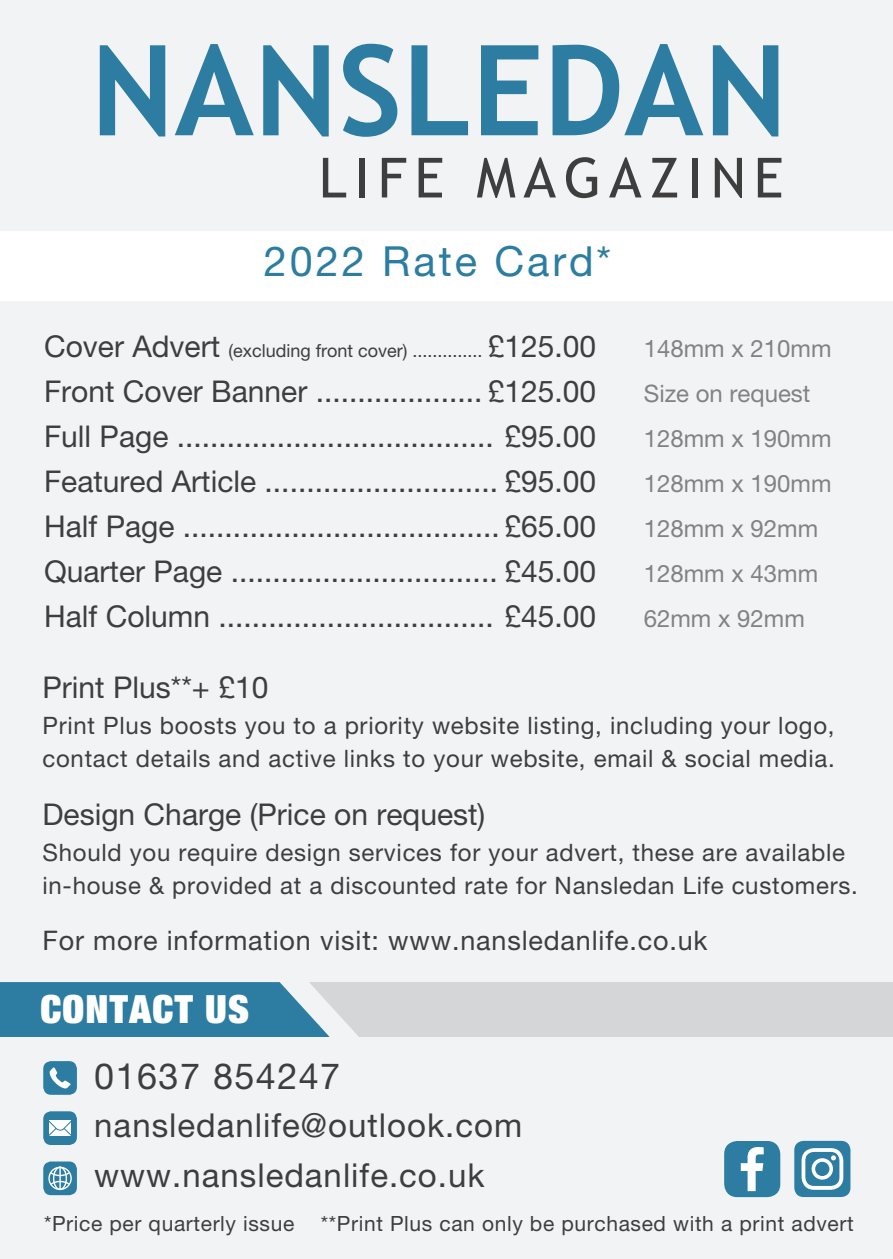
<style>
.page{position:relative;width:893px;height:1259px;background:#f2f3f4}
.page>*{position:absolute;margin:0;border:0;box-sizing:border-box;transform-origin:0 0}
.t1{font:700 125.7px "Trebuchet MS";color:#2c7da1}
.t2{font:55.5px "Trebuchet MS";letter-spacing:.14em;color:#3e3e3f}
.t3{font:41.4px "Helvetica Neue";letter-spacing:.07em;color:#2c7da1}
.t4{font:900 expanded 39px "Helvetica Neue";letter-spacing:.03em;color:#fff}
.t5{font:36px "Helvetica Neue";letter-spacing:.04em;color:#3e3e3f}
.t6{font:33px "Helvetica Neue";letter-spacing:.03em;color:#3e3e3f}
.t7{font:30px "Helvetica Neue";color:#3e3e3f}
.t8{font:27px "Helvetica Neue";letter-spacing:.03em;color:#3e3e3f}
.t9{font:24px/33px "Helvetica Neue";letter-spacing:.03em;color:#3e3e3f}
.t10{font:24px "Helvetica Neue";color:#808285}
.t11{font:21px "Helvetica Neue";letter-spacing:.03em;color:#3e3e3f}
.t12{font:18px "Helvetica Neue";color:#3e3e3f}
.s1{font-size:30px}
</style>
<div class="page">
<svg style="left:0;top:982px;width:893px;height:55px;background:#9cb8c6"></svg>
<div style="left:794px;top:1140px;width:56px;height:57px;background:#2c7da1;border-radius:9px"></div>
<svg style="left:802px;top:1148px;width:41px;height:41px"></svg>
<div style="left:724px;top:1141px;width:56px;height:56px;background:#2c7da1;border-radius:13px"></div>
<svg style="left:741px;top:1147px;width:23px;height:44px"></svg>
<div style="left:43px;top:1111px;width:34px;height:34px;background:#2c7da1;border-radius:8px"></div>
<svg style="left:49px;top:1120px;width:22px;height:15px"></svg>
<div style="left:43px;top:1061px;width:34px;height:33px;background:#2c7da1;border-radius:8px"></div>
<svg style="left:49px;top:1067px;width:22px;height:22px"></svg>
<div style="left:43px;top:1161px;width:34px;height:34px;background:#2c7da1;border-radius:8px"></div>
<svg style="left:50px;top:1168px;width:21px;height:21px"></svg>
<div style="left:48px;top:1166px;width:24px;height:24px;border:1px solid #fff;border-radius:50%"></div>
<div style="left:53px;top:1166px;width:14px;height:24px;border:1px solid #fff;border-radius:50%"></div>
<hr style="left:59px;top:1166px;width:2px;height:24px;background:#fff">
<div style="left:0;top:230px;width:893px;height:70px;background:#fff"></div>
<p class="t1" style="left:91px;top:12px;width:698px">NANSLEDAN</p>
<p class="t2" style="left:319px;top:145px;width:466px">LIFE MAGAZINE</p>
<p class="t3" style="left:264px;top:237px;width:349px">2022 Rate Card*</p>
<p class="t12" style="left:44px;top:340px;width:554px"><span class="s1">Cover Advert</span> (excluding front cover) .............. <span class="s1">£125.00</span></p>
<p class="t7" style="left:44px;top:374px;width:554px">Front Cover Banner .................... £125.00</p>
<p class="t7" style="left:44px;top:419px;width:554px">Full Page ...................................... £95.00</p>
<p class="t7" style="left:44px;top:464px;width:554px">Featured Article ............................ £95.00</p>
<p class="t7" style="left:44px;top:509px;width:554px">Half Page ...................................... £65.00</p>
<p class="t7" style="left:44px;top:554px;width:554px">Quarter Page ................................ £45.00</p>
<p class="t7" style="left:44px;top:599px;width:554px">Half Column ................................. £45.00</p>
<p class="t7" style="left:43px;top:669px;width:227px">Print Plus**+ £10</p>
<p class="t10" style="left:644px;top:334px;width:189px">148mm x 210mm</p>
<p class="t10" style="left:644px;top:379px;width:168px">Size on request</p>
<p class="t10" style="left:644px;top:424px;width:189px">128mm x 190mm</p>
<p class="t10" style="left:644px;top:469px;width:189px">128mm x 190mm</p>
<p class="t10" style="left:644px;top:514px;width:176px">128mm x 92mm</p>
<p class="t10" style="left:644px;top:559px;width:176px">128mm x 43mm</p>
<p class="t10" style="left:644px;top:604px;width:163px">62mm x 92mm</p>
<p class="t9" style="left:43px;top:708px;width:794px">Print Plus boosts you to a priority website listing, including your logo, contact details and active links to your website, email &amp; social media.</p>
<p class="t7" style="left:43px;top:796px;width:444px">Design Charge (Price on request)</p>
<p class="t9" style="left:43px;top:835px;width:817px">Should you require design services for your advert, these are available in-house &amp; provided at a discounted rate for Nansledan Life customers.</p>
<p class="t8" style="left:43px;top:924px;width:667px">For more information visit: www.nansledanlife.co.uk</p>
<p class="t4" style="left:41px;top:984px;width:210px">CONTACT US</p>
<p class="t5" style="left:94px;top:1055px;width:248px">01637 854247</p>
<p class="t6" style="left:94px;top:1105px;width:429px">nansledanlife@outlook.com</p>
<p class="t6" style="left:94px;top:1156px;width:392px">www.nansledanlife.co.uk</p>
<p class="t11" style="left:44px;top:1210px;width:252px">*Price per quarterly issue</p>
<p class="t11" style="left:321px;top:1210px;width:534px">**Print Plus can only be purchased with a print advert</p>
</div>
